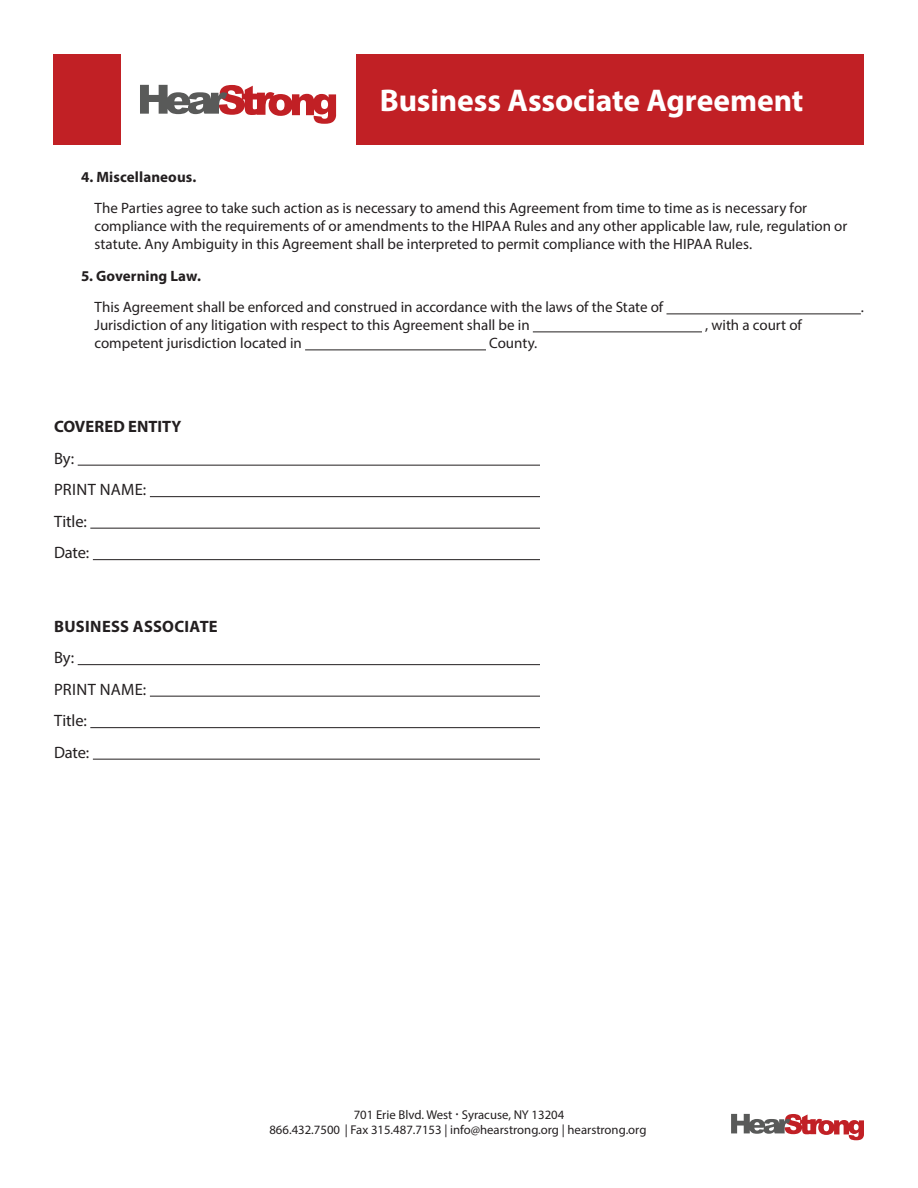
<style>
.page{position:relative;width:918px;height:1188px;background:#fff}
.page>*{position:absolute;margin:0;border:0;box-sizing:border-box;transform-origin:0 0}
.t1{font:700 31.5px "Myriad Pro";letter-spacing:-.005em;color:#fff}
.Paragraph{font:700 16.5px "Myriad Pro";letter-spacing:.01em;color:#231f20}
.Paragraph-2{font:16.5px "Myriad Pro";color:#231f20}
.Paragraph-3{font:16.5px "Myriad Pro";letter-spacing:.02em;color:#231f20}
.t2{font:15px/18px "Myriad Pro";color:#231f20}
.t3{font:700 15px "Myriad Pro";letter-spacing:.005em;color:#231f20}
.t4{font:12.75px/15.3px "Myriad Pro";color:#231f20;text-align:center}
</style>
<div class="page">
<div style="left:54px;top:54px;width:810px;height:91px;background:#c12025"></div>
<div style="left:121px;top:54px;width:235px;height:101px;background:#fff"></div>
<svg style="left:140px;top:85px;width:196px;height:39px"></svg>
<svg style="left:731px;top:1114px;width:133px;height:26px"></svg>
<hr style="left:666px;top:314px;width:195px;height:1px;background:#231f20">
<hr style="left:533px;top:332px;width:169px;height:1px;background:#231f20">
<hr style="left:305px;top:350px;width:181px;height:1px;background:#231f20">
<hr style="left:78px;top:465px;width:462px;height:1px;background:#231f20">
<hr style="left:150px;top:496px;width:390px;height:1px;background:#231f20">
<hr style="left:90px;top:528px;width:450px;height:1px;background:#231f20">
<hr style="left:93px;top:559px;width:447px;height:1px;background:#231f20">
<hr style="left:78px;top:664px;width:462px;height:1px;background:#231f20">
<hr style="left:150px;top:696px;width:390px;height:1px;background:#231f20">
<hr style="left:90px;top:727px;width:450px;height:1px;background:#231f20">
<hr style="left:93px;top:759px;width:447px;height:1px;background:#231f20">
<h1 class="t1" style="left:380px;top:80px;width:425px">Business Associate Agreement</h1>
<p class="t3" style="left:81px;top:167px;width:117px">4. Miscellaneous.</p>
<p class="t2" style="left:94px;top:199px;width:754px">The Parties agree to take such action as is necessary to amend this Agreement from time to time as is necessary for compliance with the requirements of or amendments to the HIPAA Rules and any other applicable law, rule, regulation or statute. Any Ambiguity in this Agreement shall be interpreted to permit compliance with the HIPAA Rules.</p>
<p class="t3" style="left:81px;top:266px;width:121px">5. Governing Law.</p>
<p class="t2" style="left:94px;top:298px;width:570px">This Agreement shall be enforced and construed in accordance with the laws of the State of</p>
<p class="t2" style="left:861px;top:298px;width:5px">.</p>
<p class="t2" style="left:94px;top:316px;width:437px">Jurisdiction of any litigation with respect to this Agreement shall be in</p>
<p class="t2" style="left:705px;top:316px;width:98px">, with a court of</p>
<p class="t2" style="left:94px;top:334px;width:209px">competent jurisdiction located in</p>
<p class="t2" style="left:489px;top:334px;width:50px">County.</p>
<p class="Paragraph" style="left:54px;top:416px;width:129px">COVERED ENTITY</p>
<p class="Paragraph-2" style="left:54px;top:448px;width:22px">By:</p>
<p class="Paragraph-3" style="left:54px;top:479px;width:94px">PRINT NAME:</p>
<p class="Paragraph-2" style="left:54px;top:511px;width:34px">Title:</p>
<p class="Paragraph-2" style="left:54px;top:542px;width:37px">Date:</p>
<p class="Paragraph" style="left:54px;top:615px;width:165px">BUSINESS ASSOCIATE</p>
<p class="Paragraph-2" style="left:54px;top:647px;width:22px">By:</p>
<p class="Paragraph-3" style="left:54px;top:679px;width:94px">PRINT NAME:</p>
<p class="Paragraph-2" style="left:54px;top:710px;width:34px">Title:</p>
<p class="Paragraph-2" style="left:54px;top:742px;width:37px">Date:</p>
<p class="t4" style="left:269px;top:1107px;width:379px">701 Erie Blvd. West Syracuse, NY 13204<br>866.432.7500 | Fax 315.487.7153 | info@hearstrong.org | hearstrong.org</p>
</div>
